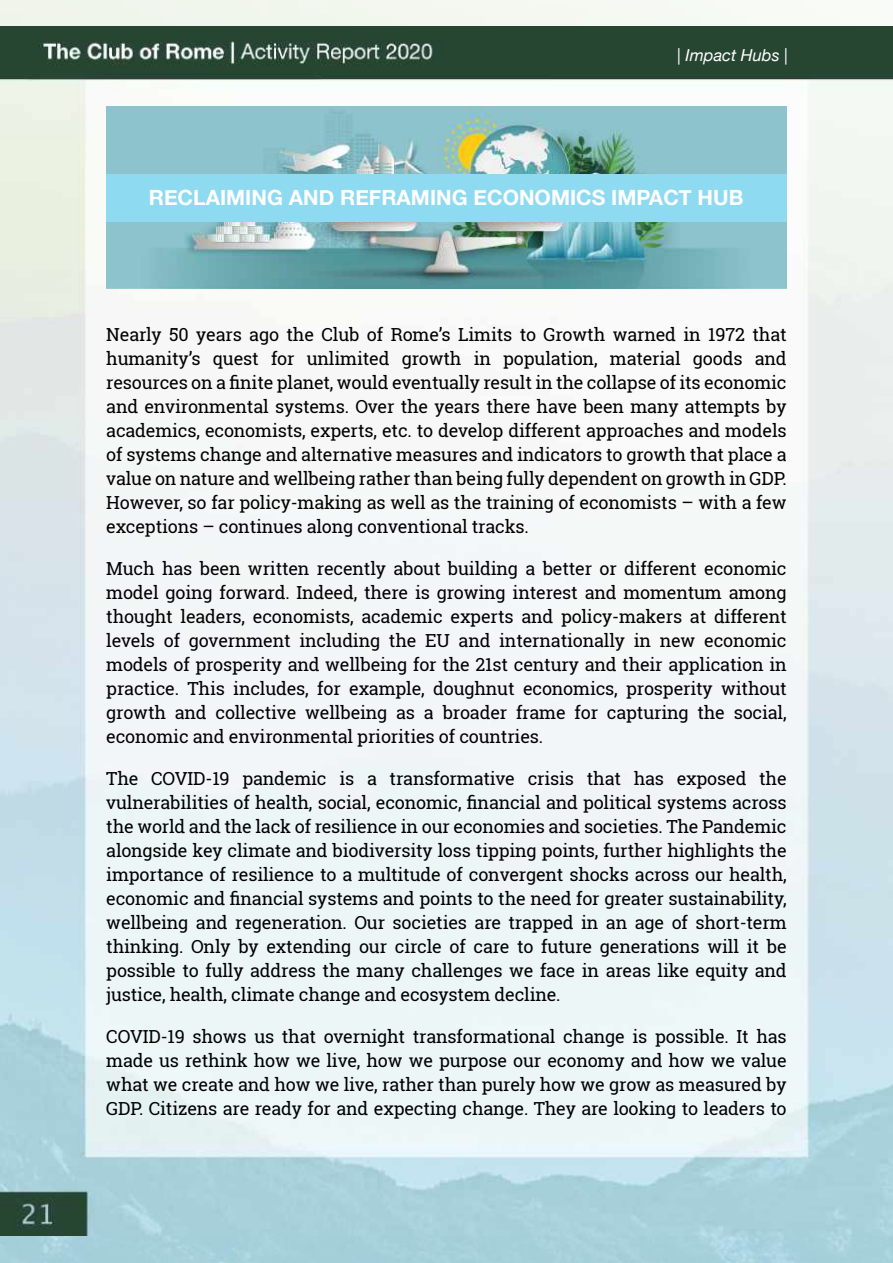
<style>
.page{position:relative;width:893px;height:1263px;background:#fff}
.page>*{position:absolute;margin:0;border:0;box-sizing:border-box;transform-origin:0 0}
.t1{font:700 21px "Helvetica Neue";color:#fff}
.t2{font:18px/24px "Roboto Slab";letter-spacing:-.01em;color:#000;text-align:justify}
.t3{font:italic 16.5px "Helvetica Neue";color:#fff}
</style>
<div class="page">
<img style="left:0;top:0;width:893px;height:1263px">
<img style="left:0;top:27px;width:893px;height:1209px">
<img style="left:106px;top:106px;width:681px;height:183px">
<div style="left:106px;top:174px;width:681px;height:47px;background:#8edaf1"></div>
<p class="t3" style="left:677px;top:45px;width:112px">| Impact Hubs |</p>
<p class="t1" style="left:149px;top:185px;width:596px">RECLAIMING AND REFRAMING ECONOMICS IMPACT HUB</p>
<p class="t2" style="left:106px;top:322px;width:682px">Nearly 50 years ago the Club of Rome’s Limits to Growth warned in 1972 that humanity’s quest for unlimited growth in population, material goods and resources on a finite planet, would eventually result in the collapse of its economic and environmental systems. Over the years there have been many attempts by academics, economists, experts, etc. to develop different approaches and models of systems change and alternative measures and indicators to growth that place a value on nature and wellbeing rather than being fully dependent on growth in GDP.<br>However, so far policy-making as well as the training of economists – with a few exceptions – continues along conventional tracks.</p>
<p class="t2" style="left:106px;top:556px;width:682px">Much has been written recently about building a better or different economic model going forward. Indeed, there is growing interest and momentum among thought leaders, economists, academic experts and policy-makers at different levels of government including the EU and internationally in new economic models of prosperity and wellbeing for the 21st century and their application in practice. This includes, for example, doughnut economics, prosperity without growth and collective wellbeing as a broader frame for capturing the social, economic and environmental priorities of countries.</p>
<p class="t2" style="left:106px;top:766px;width:682px">The COVID-19 pandemic is a transformative crisis that has exposed the vulnerabilities of health, social, economic, financial and political systems across the world and the lack of resilience in our economies and societies. The Pandemic alongside key climate and biodiversity loss tipping points, further highlights the importance of resilience to a multitude of convergent shocks across our health, economic and financial systems and points to the need for greater sustainability, wellbeing and regeneration. Our societies are trapped in an age of short-term thinking. Only by extending our circle of care to future generations will it be possible to fully address the many challenges we face in areas like equity and justice, health, climate change and ecosystem decline.</p>
<p class="t2" style="left:106px;top:1024px;width:682px">COVID-19 shows us that overnight transformational change is possible. It has made us rethink how we live, how we purpose our economy and how we value what we create and how we live, rather than purely how we grow as measured by GDP. Citizens are ready for and expecting change. They are looking to leaders to</p>
</div>
